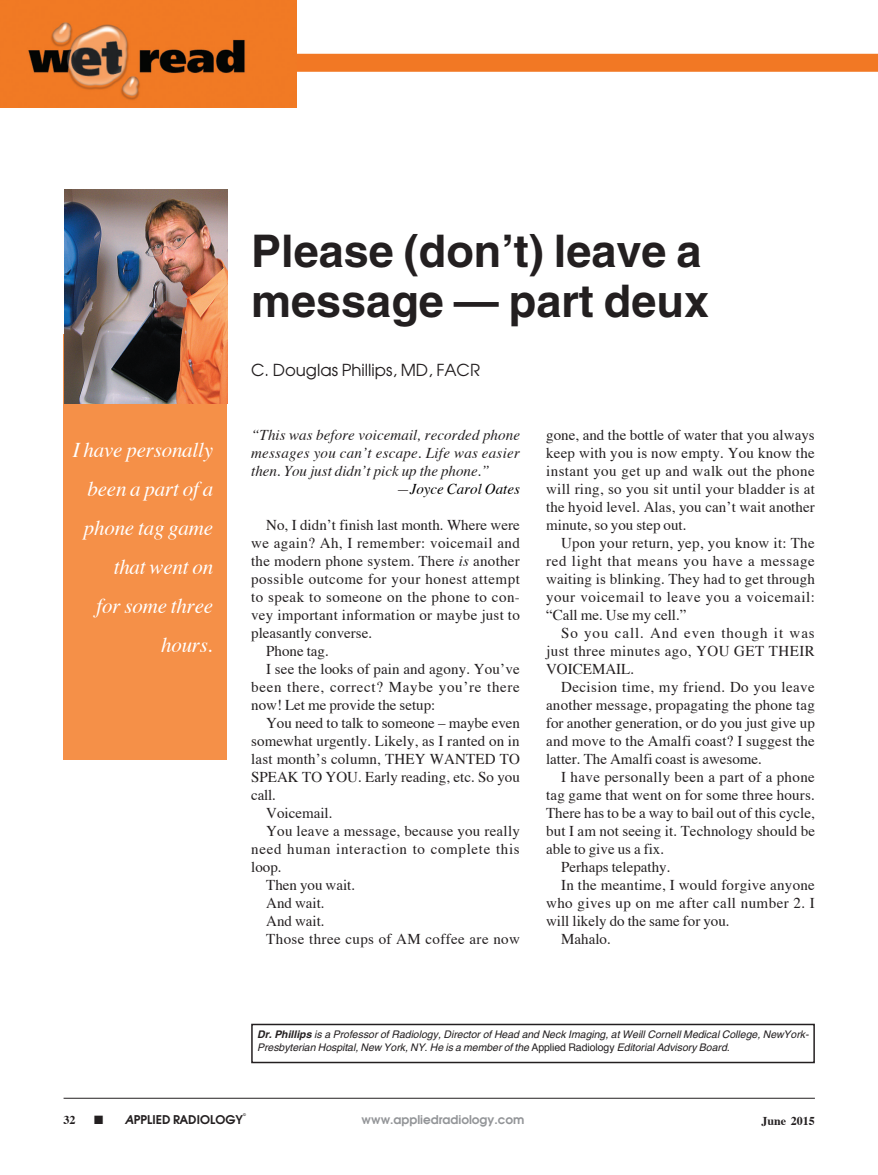
<style>
.page{position:relative;width:878px;height:1175px;background:#fff}
.page>*{position:absolute;margin:0;border:0;box-sizing:border-box;transform-origin:0 0}
.Article_title{font:700 45px/49.5px "Helvetica";color:#231f20}
.Editorial_quote_new{font:italic 21px/39px "Times";letter-spacing:-.01em;color:#fff;text-align:right}
.t1{font:16.5px "Avant Garde";color:#231f20}
.Article_body_copy{font:15px/18px "Times";letter-spacing:.005em;color:#231f20;text-align:justify}
.Article_body_copy-2{font:italic 15px/18px "Times";color:#231f20;text-align:justify}
.Article_body_copy-3{font:15px "Times";letter-spacing:.025em;color:#231f20}
.Article_body_copy-4{font:italic 15px "Times";color:#000}
.t2{font:600 12px "Avant Garde";color:#939598}
.t3{font:600 12px "Avant Garde";color:#231f20}
.t4{font:700 12px "Times";color:#231f20}
.editorial_author_box{font:italic 10.5px/13.5px "Helvetica";color:#231f20}
.t5{font:600 3.75px "Avant Garde";color:#231f20}
.s1{color:#231f20}
.s2{font-style:italic}
.s3{font-weight:700}
.s4{font-style:normal}
</style>
<div class="page">
<hr style="left:64px;top:1097px;width:750px;height:1px;background:#231f20">
<div style="left:63px;top:334px;width:164px;height:425px;background:#f59048"></div>
<img style="left:64px;top:190px;width:163px;height:213px">
<div style="left:282px;top:54px;width:596px;height:18px;background:#f27824"></div>
<img style="left:0;top:0;width:297px;height:108px">
<div style="left:251px;top:1023px;width:563px;height:40px;border:2px solid #231f20"></div>
<p class="Article_title" style="left:251px;top:226px;width:459px">Please (don’t) leave a message — part deux</p>
<p class="Editorial_quote_new" style="left:73px;top:429px;width:142px">I have personally been a part of a phone tag game that went on<br>for some three hours.</p>
<p class="t1" style="left:251px;top:360px;width:230px">C. Douglas Phillips, MD, FACR</p>
<p class="Article_body_copy-2" style="left:251px;top:424px;width:270px">“This was before voicemail, recorded phone messages you can’t escape. Life was easier then. You just didn’t pick up the phone.”</p>
<p class="Article_body_copy-4" style="left:396px;top:475px;width:125px"><span class="s1">—</span>Joyce Carol Oates</p>
<p class="Article_body_copy" style="left:251px;top:514px;width:270px;text-indent:15px">No, I didn’t finish last month. Where were we again? Ah, I remember: voicemail and the modern phone system. There <span class="s2">is</span> another possible outcome for your honest attempt to speak to someone on the phone to con&shy;vey important information or maybe just to pleasantly converse.</p>
<p class="Article_body_copy" style="left:266px;top:640px;width:64px">Phone tag.</p>
<p class="Article_body_copy" style="left:251px;top:658px;width:270px;text-indent:15px">I see the looks of pain and agony. You’ve been there, correct? Maybe you’re there now! Let me provide the setup:</p>
<p class="Article_body_copy" style="left:251px;top:712px;width:270px;text-indent:15px">You need to talk to someone – maybe even somewhat urgently. Likely, as I ranted on in last month’s column, THEY WANTED TO SPEAK TO YOU. Early reading, etc. So you call.</p>
<p class="Article_body_copy" style="left:266px;top:802px;width:68px">Voicemail.</p>
<p class="Article_body_copy" style="left:251px;top:820px;width:270px;text-indent:15px">You leave a message, because you really need human interaction to complete this loop.</p>
<p class="Article_body_copy" style="left:266px;top:874px;width:90px">Then you wait.</p>
<p class="Article_body_copy" style="left:266px;top:892px;width:60px">And wait.</p>
<p class="Article_body_copy" style="left:266px;top:910px;width:60px">And wait.</p>
<p class="Article_body_copy-3" style="left:266px;top:924px;width:255px">Those three cups of AM coffee are now</p>
<p class="Article_body_copy" style="left:546px;top:424px;width:270px">gone, and the bottle of water that you always keep with you is now empty. You know the instant you get up and walk out the phone will ring, so you sit until your bladder is at the hyoid level. Alas, you can’t wait another minute, so you step out.</p>
<p class="Article_body_copy" style="left:546px;top:532px;width:270px;text-indent:15px">Upon your return, yep, you know it: The red light that means you have a message waiting is blinking. They had to get through your voicemail to leave you a voicemail: “Call me. Use my cell.”</p>
<p class="Article_body_copy" style="left:546px;top:622px;width:270px;text-indent:15px">So you call. And even though it was just three minutes ago, YOU GET THEIR VOICEMAIL.</p>
<p class="Article_body_copy" style="left:546px;top:676px;width:270px;text-indent:15px">Decision time, my friend. Do you leave another message, propagating the phone tag for another generation, or do you just give up and move to the Amalfi coast? I suggest the latter. The Amalfi coast is awesome.</p>
<p class="Article_body_copy" style="left:546px;top:766px;width:270px;text-indent:15px">I have personally been a part of a phone tag game that went on for some three hours.<br>There has to be a way to bail out of this cycle, but I am not seeing it. Technology should be able to give us a fix.</p>
<p class="Article_body_copy" style="left:561px;top:856px;width:111px">Perhaps telepathy.</p>
<p class="Article_body_copy" style="left:546px;top:874px;width:270px;text-indent:15px">In the meantime, I would forgive anyone who gives up on me after call number 2. I will likely do the same for you.</p>
<p class="Article_body_copy" style="left:561px;top:928px;width:51px">Mahalo.</p>
<p class="editorial_author_box" style="left:257px;top:1027px;width:553px"><span class="s3">Dr. Phillips</span> is a Professor of Radiology, Director of Head and Neck Imaging, at Weill Cornell Medical College, NewYork-<br>Presbyterian Hospital, New York, NY. He is a member of the <span class="s4">Applied Radiology</span> Editorial Advisory Board.</p>
<p class="t5" style="left:243px;top:1111px;width:4px">©</p>
<p class="t4" style="left:63px;top:1108px;width:13px">32</p>
<p class="t3" style="left:94px;top:1111px;width:150px">■ <span class="s2">A</span>PPLIED RADIOLOGY</p>
<p class="t2" style="left:361px;top:1111px;width:164px">www.appliedradiology.com</p>
<p class="t4" style="left:761px;top:1109px;width:55px">June 2015</p>
</div>
